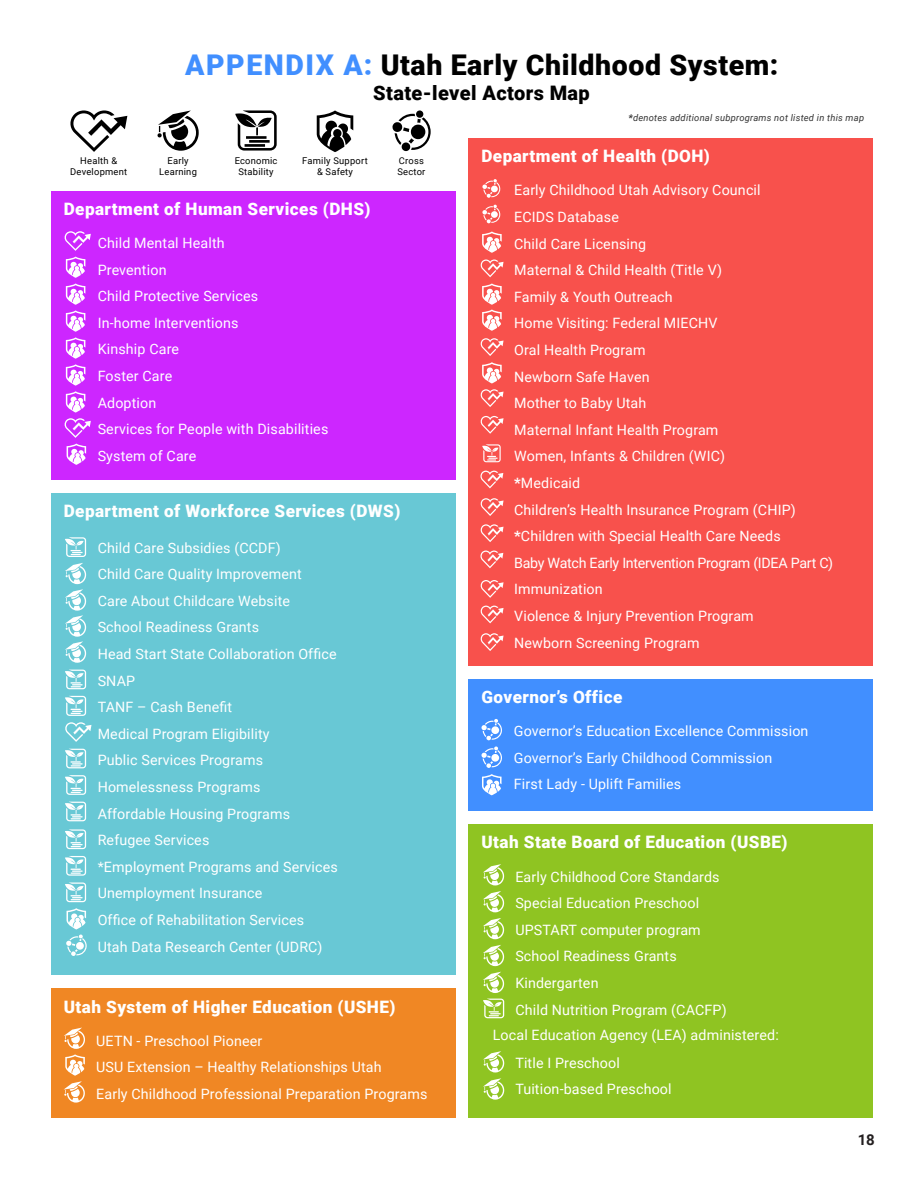
<style>
.page{position:relative;width:918px;height:1188px;background:#fff}
.page>*{position:absolute;margin:0;border:0;box-sizing:border-box;transform-origin:0 0}
.t1{font:900 28.5px "Roboto";letter-spacing:.02em;color:#000}
.t2{font:900 19.95px "Roboto";letter-spacing:.02em;color:#000}
.t3{font:900 17.1px "Roboto";letter-spacing:.025em;color:#fff}
.t4{font:700 15px "Roboto";color:#231f20}
.t5{font:14.25px/26.5px "Roboto";letter-spacing:.01em;color:#fff}
.t6{font:9.3px/11.4px "Roboto";letter-spacing:.025em;color:#000;text-align:center}
.t7{font:italic 9.3px "Roboto";letter-spacing:.025em;color:#333}
.s1{color:#418fff}
.s2{font-weight:900}
</style>
<div class="page">
<svg style="left:70px;top:110px;width:57px;height:42px"></svg>
<div style="left:469px;top:824px;width:404px;height:293px;background:#8fc422"></div>
<svg style="left:483px;top:999px;width:21px;height:19px"></svg>
<svg style="left:483px;top:972px;width:21px;height:21px"></svg>
<svg style="left:483px;top:945px;width:21px;height:21px"></svg>
<svg style="left:483px;top:918px;width:21px;height:21px"></svg>
<svg style="left:483px;top:891px;width:21px;height:21px"></svg>
<svg style="left:483px;top:864px;width:21px;height:21px"></svg>
<svg style="left:483px;top:1051px;width:21px;height:49px"></svg>
<svg style="left:235px;top:110px;width:42px;height:41px"></svg>
<hr style="left:246px;top:136px;width:21px;height:3px;background:#000">
<hr style="left:249px;top:140px;width:21px;height:3px;background:#000">
<hr style="left:245px;top:144px;width:20px;height:3px;background:#000">
<svg style="left:317px;top:110px;width:36px;height:42px"></svg>
<svg style="left:158px;top:110px;width:41px;height:41px"></svg>
<svg style="left:392px;top:110px;width:39px;height:41px"></svg>
<div style="left:469px;top:679px;width:404px;height:131px;background:#418fff"></div>
<svg style="left:481px;top:719px;width:21px;height:22px"></svg>
<svg style="left:481px;top:747px;width:21px;height:21px"></svg>
<svg style="left:482px;top:774px;width:20px;height:21px"></svg>
<div style="left:51px;top:493px;width:404px;height:482px;background:#68c8d5"></div>
<svg style="left:65px;top:722px;width:27px;height:20px"></svg>
<svg style="left:65px;top:696px;width:21px;height:20px"></svg>
<svg style="left:65px;top:537px;width:21px;height:20px"></svg>
<svg style="left:65px;top:749px;width:21px;height:19px"></svg>
<svg style="left:65px;top:775px;width:21px;height:20px"></svg>
<svg style="left:65px;top:802px;width:21px;height:19px"></svg>
<svg style="left:65px;top:829px;width:21px;height:20px"></svg>
<svg style="left:65px;top:856px;width:21px;height:20px"></svg>
<svg style="left:65px;top:883px;width:21px;height:19px"></svg>
<svg style="left:65px;top:670px;width:21px;height:19px"></svg>
<svg style="left:65px;top:563px;width:21px;height:100px"></svg>
<svg style="left:66px;top:935px;width:21px;height:21px"></svg>
<svg style="left:67px;top:908px;width:19px;height:21px"></svg>
<div style="left:51px;top:988px;width:404px;height:130px;background:#f08724"></div>
<svg style="left:64px;top:1028px;width:21px;height:75px"></svg>
<div style="left:51px;top:191px;width:404px;height:289px;background:#cd26ff"></div>
<svg style="left:64px;top:231px;width:27px;height:20px"></svg>
<svg style="left:66px;top:257px;width:19px;height:21px"></svg>
<svg style="left:64px;top:284px;width:27px;height:154px"></svg>
<svg style="left:67px;top:444px;width:19px;height:21px"></svg>
<div style="left:469px;top:138px;width:404px;height:527px;background:#f8514c"></div>
<svg style="left:480px;top:580px;width:24px;height:18px"></svg>
<svg style="left:480px;top:606px;width:24px;height:17px"></svg>
<svg style="left:480px;top:633px;width:24px;height:18px"></svg>
<svg style="left:480px;top:551px;width:23px;height:17px"></svg>
<svg style="left:480px;top:524px;width:24px;height:18px"></svg>
<svg style="left:480px;top:498px;width:24px;height:18px"></svg>
<svg style="left:480px;top:416px;width:24px;height:18px"></svg>
<svg style="left:480px;top:389px;width:24px;height:18px"></svg>
<svg style="left:480px;top:338px;width:24px;height:18px"></svg>
<svg style="left:480px;top:259px;width:24px;height:18px"></svg>
<svg style="left:482px;top:444px;width:19px;height:18px"></svg>
<svg style="left:482px;top:205px;width:18px;height:18px"></svg>
<svg style="left:482px;top:179px;width:18px;height:19px"></svg>
<svg style="left:482px;top:232px;width:20px;height:21px"></svg>
<svg style="left:482px;top:284px;width:20px;height:47px"></svg>
<svg style="left:482px;top:362px;width:20px;height:21px"></svg>
<svg style="left:480px;top:471px;width:23px;height:17px"></svg>
<p class="t1" style="left:185px;top:44px;width:595px"><span class="s1">APPENDIX A:</span> Utah Early Childhood System:</p>
<p class="t2" style="left:373px;top:79px;width:218px">State-level Actors Map</p>
<p class="t6" style="left:70px;top:155px;width:58px">Health &amp;<br>Development</p>
<p class="t6" style="left:159px;top:154px;width:39px">Early<br>Learning</p>
<p class="t6" style="left:397px;top:155px;width:29px;text-align:left">Cross<br>Sector</p>
<p class="t6" style="left:235px;top:154px;width:44px">Economic<br>Stability</p>
<p class="t6" style="left:302px;top:155px;width:67px">Family Support &amp; Safety</p>
<p class="t3" style="left:64px;top:197px;width:308px">Department of Human Services (DHS)</p>
<p class="t5" style="left:98px;top:229px;width:232px">Child Mental Health<br>Prevention<br>Child Protective Services<br>In-home Interventions<br>Kinship Care<br>Foster Care<br>Adoption<br>Services for People with Disabilities<br>System of Care</p>
<p class="t3" style="left:64px;top:499px;width:338px">Department of Workforce Services (DWS)</p>
<p class="t5" style="left:98px;top:534px;width:242px">Child Care Subsidies (CCDF)<br>Child Care Quality Improvement<br>Care About Childcare Website<br>School Readiness Grants<br>Head Start State Collaboration Office<br>SNAP<br>TANF – Cash Benefit<br>Medical Program Eligibility<br>Public Services Programs<br>Homelessness Programs<br>Affordable Housing Programs<br>Refugee Services<br>*Employment Programs and Services<br>Unemployment Insurance<br>Office of Rehabilitation Services<br>Utah Data Research Center (UDRC)</p>
<p class="t3" style="left:64px;top:995px;width:333px">Utah System of Higher Education (USHE)</p>
<p class="t5" style="left:96px;top:1027px;width:333px">UETN - Preschool Pioneer<br>USU Extension – Healthy Relationships Utah<br>Early Childhood Professional Preparation Programs</p>
<p class="t7" style="left:629px;top:111px;width:237px"><span class="s2">*</span>denotes additional subprograms not listed in this map</p>
<p class="t3" style="left:481px;top:144px;width:230px">Department of Health (DOH)</p>
<p class="t5" style="left:514px;top:176px;width:320px">Early Childhood Utah Advisory Council<br>ECIDS Database<br>Child Care Licensing<br>Maternal &amp; Child Health (Title V)<br>Family &amp; Youth Outreach<br>Home Visiting: Federal MIECHV<br>Oral Health Program<br>Newborn Safe Haven<br>Mother to Baby Utah<br>Maternal Infant Health Program<br>Women, Infants &amp; Children (WIC)<br><span class="s2">*</span>Medicaid<br>Children’s Health Insurance Program (CHIP) <span class="s2">*</span>Children with Special Health Care Needs<br>Baby Watch Early Intervention Program (IDEA Part C)<br>Immunization<br>Violence &amp; Injury Prevention Program<br>Newborn Screening Program</p>
<p class="t3" style="left:481px;top:685px;width:142px">Governor’s Office</p>
<p class="t5" style="left:514px;top:717px;width:296px">Governor’s Education Excellence Commission<br>Governor’s Early Childhood Commission<br>First Lady - Uplift Families</p>
<p class="t3" style="left:481px;top:830px;width:308px">Utah State Board of Education (USBE)</p>
<p class="t5" style="left:515px;top:863px;width:213px">Early Childhood Core Standards<br>Special Education Preschool<br>UPSTART computer program<br>School Readiness Grants<br>Kindergarten<br>Child Nutrition Program (CACFP)</p>
<p class="t5" style="left:515px;top:1049px;width:158px">Title I Preschool<br>Tuition-based Preschool</p>
<p class="t5" style="left:493px;top:1021px;width:288px">Local Education Agency (LEA) administered:</p>
<p class="t4" style="left:858px;top:1129px;width:19px">18</p>
</div>
